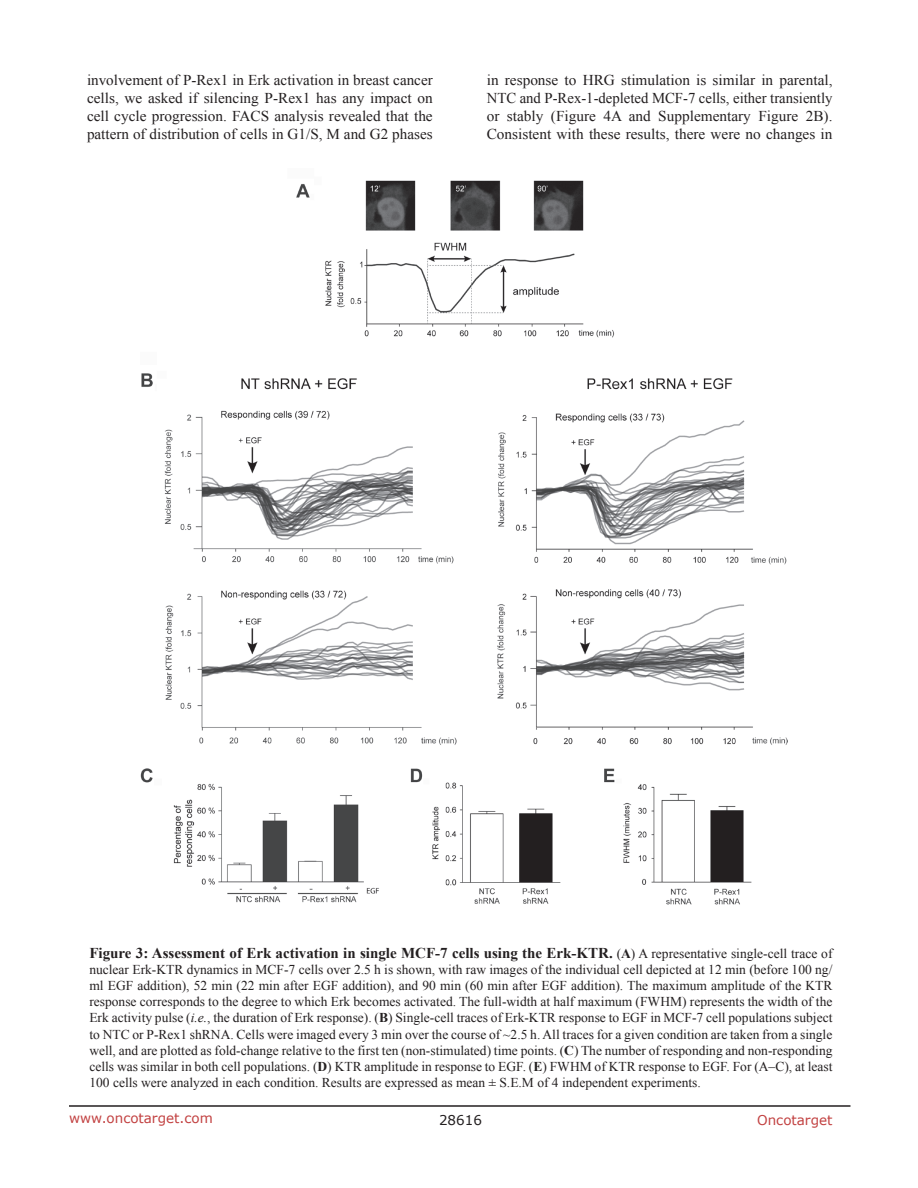
<style>
.page{position:relative;width:918px;height:1188px;background:#fff}
.page>*{position:absolute;margin:0;border:0;box-sizing:border-box;transform-origin:0 0}
.BodyText{font:15px/18px "Times New Roman";color:#231f20;text-align:justify}
.Figuretrx{font:700 15px "Times New Roman";color:#231f20}
.Figuretrx-2{font:13.5px/16.2px "Times New Roman";color:#231f20;text-align:justify}
.t1{font:13.5px "Verdana";color:#c24141}
.t2{font:13.5px "Verdana";color:#231f20}
.s1{font-weight:400;font-size:13.5px}
.s2{font-size:13.5px}
.s3{font-style:italic}
.s4{font-weight:700}
</style>
<div class="page">
<hr style="left:69px;top:1105px;width:781px;height:2px;background:#231f20">
<img style="left:141px;top:180px;width:647px;height:725px">
<p class="BodyText" style="left:87px;top:71px;width:347px">involvement of P-Rex1 in Erk activation in breast cancer cells, we asked if silencing P-Rex1 has any impact on cell cycle progression. FACS analysis revealed that the pattern of distribution of cells in G1/S, M and G2 phases</p>
<p class="BodyText" style="left:487px;top:71px;width:347px">in response to HRG stimulation is similar in parental, NTC and P-Rex-1-depleted MCF-7 cells, either transiently or stably (Figure 4A and Supplementary Figure 2B).<br>Consistent with these results, there were no changes in</p>
<p class="Figuretrx" style="left:89px;top:942px;width:745px">Figure 3: Assessment of Erk activation in single MCF-7 cells using the Erk-KTR. <span class="s1">(</span><span class="s2">A</span><span class="s1">) A representative single-cell trace of</span></p>
<p class="Figuretrx-2" style="left:89px;top:961px;width:745px">nuclear Erk-KTR dynamics in MCF-7 cells over 2.5 h is shown, with raw images of the individual cell depicted at 12 min (before 100 ng/ ml EGF addition), 52 min (22 min after EGF addition), and 90 min (60 min after EGF addition). The maximum amplitude of the KTR response corresponds to the degree to which Erk becomes activated. The full-width at half maximum (FWHM) represents the width of the Erk activity pulse (<span class="s3">i.e.</span>, the duration of Erk response). (<span class="s4">B</span>) Single-cell traces of Erk-KTR response to EGF in MCF-7 cell populations subject to NTC or P-Rex1 shRNA. Cells were imaged every 3 min over the course of ~2.5 h. All traces for a given condition are taken from a single well, and are plotted as fold-change relative to the first ten (non-stimulated) time points. (<span class="s4">C</span>) The number of responding and non-responding cells was similar in both cell populations. (<span class="s4">D</span>) KTR amplitude in response to EGF. (<span class="s4">E</span>) FWHM of KTR response to EGF. For (A–C), at least 100 cells were analyzed in each condition. Results are expressed as mean ± S.E.M of 4 independent experiments.</p>
<p class="t1" style="left:69px;top:1109px;width:145px">www.oncotarget.com</p>
<p class="t2" style="left:439px;top:1111px;width:44px">28616</p>
<p class="t1" style="left:757px;top:1111px;width:77px">Oncotarget</p>
</div>
